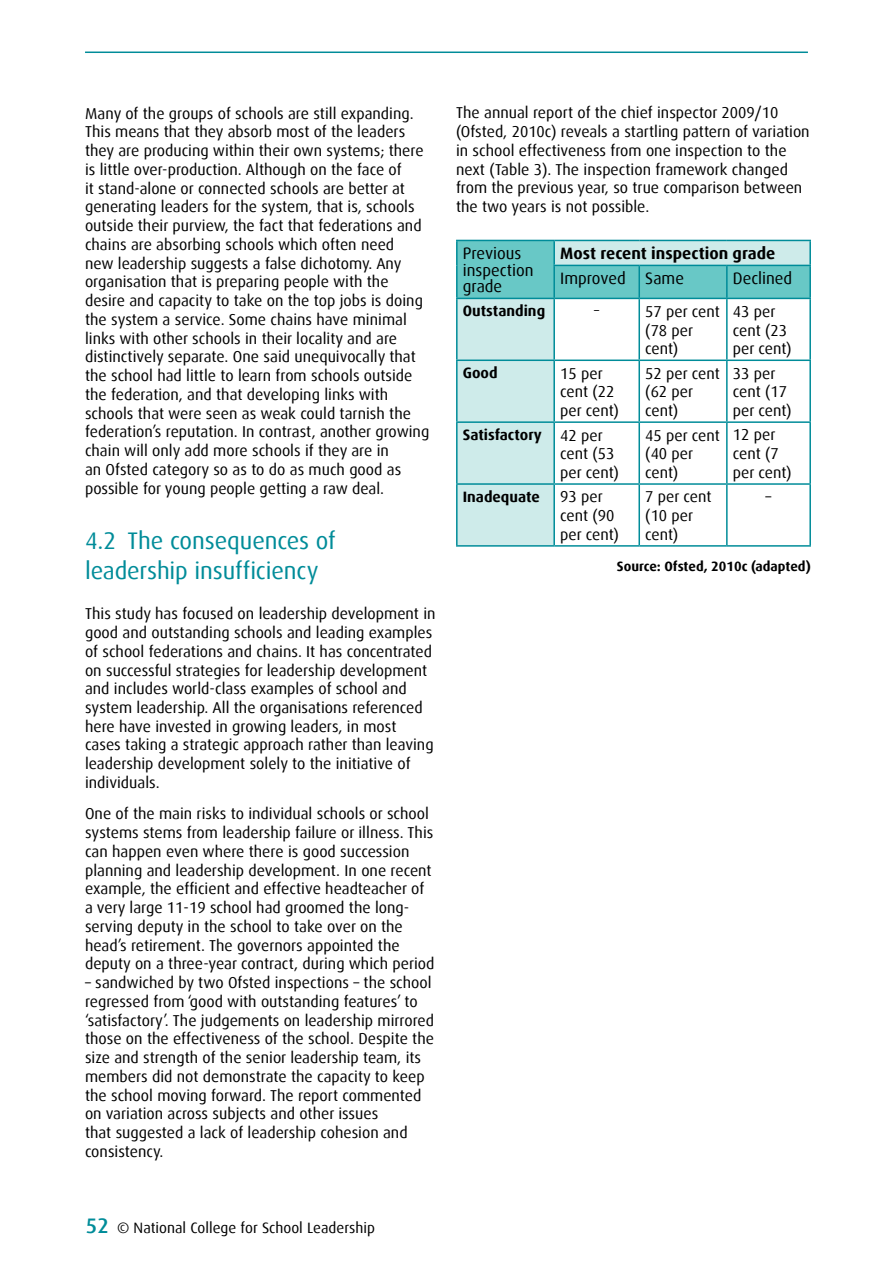
<style>
.page{position:relative;width:893px;height:1263px;background:#fff}
.page>*{position:absolute;margin:0;border:0;box-sizing:border-box;transform-origin:0 0}
.t1{font:24px/30px "Dax";letter-spacing:-.005em;color:#008c99}
.t2{font:16.5px/16.5px "Dax";color:#000}
.t3{font:700 16.5px "Dax";color:#000}
.t4{font:15.75px/18.8px "Dax";color:#000}
.t5{font:700 15px "Dax";color:#000}
.t6{font:15px "Dax";color:#000}
.t7{font:700 13.5px "Dax";color:#000}
.t8{font:13.5px "Dax";color:#000}
.s1{font-weight:400;font-size:15.75px}
.s2{font-weight:500;font-size:21px;color:#008c99}
</style>
<div class="page">
<hr style="left:85px;top:52px;width:723px;height:1px;background:#008c99">
<svg style="left:458px;top:241px;width:351px;height:304px"></svg>
<hr style="left:456px;top:240px;width:98px;height:1px;background:#008c99">
<hr style="left:456px;top:241px;width:2px;height:24px;background:#008c99">
<hr style="left:554px;top:240px;width:85px;height:1px;background:#008c99">
<hr style="left:553px;top:241px;width:2px;height:24px;background:#008c99">
<hr style="left:639px;top:240px;width:88px;height:1px;background:#008c99">
<hr style="left:727px;top:240px;width:84px;height:1px;background:#008c99">
<hr style="left:809px;top:241px;width:2px;height:24px;background:#008c99">
<hr style="left:456px;top:265px;width:2px;height:33px;background:#008c99">
<hr style="left:553px;top:265px;width:86px;height:1px;background:#008c99">
<hr style="left:553px;top:266px;width:2px;height:32px;background:#008c99">
<hr style="left:639px;top:265px;width:88px;height:1px;background:#008c99">
<hr style="left:638px;top:266px;width:2px;height:32px;background:#008c99">
<hr style="left:727px;top:265px;width:84px;height:1px;background:#008c99">
<hr style="left:726px;top:266px;width:2px;height:32px;background:#008c99">
<hr style="left:809px;top:266px;width:2px;height:32px;background:#008c99">
<hr style="left:456px;top:298px;width:98px;height:1px;background:#008c99">
<hr style="left:456px;top:299px;width:2px;height:60px;background:#008c99">
<hr style="left:554px;top:298px;width:85px;height:1px;background:#008c99">
<hr style="left:553px;top:299px;width:2px;height:60px;background:#008c99">
<hr style="left:639px;top:298px;width:88px;height:1px;background:#008c99">
<hr style="left:638px;top:299px;width:2px;height:60px;background:#008c99">
<hr style="left:727px;top:298px;width:84px;height:1px;background:#008c99">
<hr style="left:726px;top:299px;width:2px;height:60px;background:#008c99">
<hr style="left:809px;top:299px;width:2px;height:60px;background:#008c99">
<hr style="left:456px;top:359px;width:98px;height:2px;background:#008c99">
<hr style="left:456px;top:361px;width:2px;height:60px;background:#008c99">
<hr style="left:554px;top:359px;width:85px;height:2px;background:#008c99">
<hr style="left:553px;top:361px;width:2px;height:60px;background:#008c99">
<hr style="left:639px;top:359px;width:88px;height:2px;background:#008c99">
<hr style="left:638px;top:361px;width:2px;height:60px;background:#008c99">
<hr style="left:727px;top:359px;width:84px;height:2px;background:#008c99">
<hr style="left:726px;top:361px;width:2px;height:60px;background:#008c99">
<hr style="left:809px;top:361px;width:2px;height:60px;background:#008c99">
<hr style="left:456px;top:421px;width:98px;height:2px;background:#008c99">
<hr style="left:456px;top:423px;width:2px;height:60px;background:#008c99">
<hr style="left:554px;top:421px;width:85px;height:2px;background:#008c99">
<hr style="left:553px;top:423px;width:2px;height:60px;background:#008c99">
<hr style="left:639px;top:421px;width:88px;height:2px;background:#008c99">
<hr style="left:638px;top:423px;width:2px;height:60px;background:#008c99">
<hr style="left:727px;top:421px;width:84px;height:2px;background:#008c99">
<hr style="left:726px;top:423px;width:2px;height:60px;background:#008c99">
<hr style="left:809px;top:423px;width:2px;height:60px;background:#008c99">
<hr style="left:456px;top:483px;width:98px;height:2px;background:#008c99">
<hr style="left:456px;top:485px;width:2px;height:60px;background:#008c99">
<hr style="left:554px;top:483px;width:85px;height:2px;background:#008c99">
<hr style="left:553px;top:485px;width:2px;height:60px;background:#008c99">
<hr style="left:639px;top:483px;width:88px;height:2px;background:#008c99">
<hr style="left:638px;top:485px;width:2px;height:60px;background:#008c99">
<hr style="left:727px;top:483px;width:84px;height:2px;background:#008c99">
<hr style="left:726px;top:485px;width:2px;height:60px;background:#008c99">
<hr style="left:809px;top:485px;width:2px;height:60px;background:#008c99">
<hr style="left:456px;top:545px;width:98px;height:2px;background:#008c99">
<hr style="left:554px;top:545px;width:85px;height:2px;background:#008c99">
<hr style="left:639px;top:545px;width:88px;height:2px;background:#008c99">
<hr style="left:727px;top:545px;width:84px;height:2px;background:#008c99">
<p class="t4" style="left:85px;top:104px;width:346px">Many of the groups of schools are still expanding.<br>This means that they absorb most of the leaders they are producing within their own systems; there is little over-production. Although on the face of<br>it stand-alone or connected schools are better at generating leaders for the system, that is, schools outside their purview, the fact that federations and chains are absorbing schools which often need<br>new leadership suggests a false dichotomy. Any organisation that is preparing people with the desire and capacity to take on the top jobs is doing the system a service. Some chains have minimal links with other schools in their locality and are distinctively separate. One said unequivocally that the school had little to learn from schools outside the federation, and that developing links with schools that were seen as weak could tarnish the federation’s reputation. In contrast, another growing chain will only add more schools if they are in<br>an Ofsted category so as to do as much good as possible for young people getting a raw deal.</p>
<h1 class="t1" style="left:85px;top:526px;width:252px">4.2 The consequences of leadership insufficiency</h1>
<p class="t4" style="left:85px;top:604px;width:352px">This study has focused on leadership development in good and outstanding schools and leading examples of school federations and chains. It has concentrated on successful strategies for leadership development and includes world-class examples of school and system leadership. All the organisations referenced here have invested in growing leaders, in most cases taking a strategic approach rather than leaving leadership development solely to the initiative of individuals.</p>
<p class="t4" style="left:85px;top:805px;width:351px">One of the main risks to individual schools or school systems stems from leadership failure or illness. This can happen even where there is good succession planning and leadership development. In one recent example, the efficient and effective headteacher of a very large 11-19 school had groomed the long&shy;serving deputy in the school to take over on the head’s retirement. The governors appointed the deputy on a three-year contract, during which period</p>
<p class="t4" style="left:85px;top:973px;width:351px">– sandwiched by two Ofsted inspections – the school regressed from ‘good with outstanding features’ to ‘satisfactory’. The judgements on leadership mirrored those on the effectiveness of the school. Despite the size and strength of the senior leadership team, its members did not demonstrate the capacity to keep the school moving forward. The report commented on variation across subjects and other issues<br>that suggested a lack of leadership cohesion and consistency.</p>
<p class="t4" style="left:456px;top:104px;width:355px">The annual report of the chief inspector 2009/10 (Ofsted, 2010c) reveals a startling pattern of variation in school effectiveness from one inspection to the next (Table 3). The inspection framework changed from the previous year, so true comparison between the two years is not possible.</p>
<p class="t2" style="left:463px;top:246px;width:72px">Previous inspection grade</p>
<p class="t3" style="left:560px;top:244px;width:217px">Most recent inspection grade</p>
<p class="t2" style="left:560px;top:271px;width:125px">Improved Same</p>
<p class="t2" style="left:733px;top:271px;width:61px">Declined</p>
<p class="t5" style="left:463px;top:302px;width:84px">Outstanding</p>
<p class="t8" style="left:594px;top:303px;width:7px">–</p>
<p class="t4" style="left:645px;top:302px;width:76px">57 per cent (78 per cent)</p>
<p class="t4" style="left:733px;top:302px;width:60px">43 per cent (23 per cent)</p>
<p class="t5" style="left:463px;top:364px;width:36px">Good</p>
<p class="t4" style="left:560px;top:364px;width:60px">15 per cent (22 per cent)</p>
<p class="t4" style="left:645px;top:364px;width:76px">52 per cent (62 per cent)</p>
<p class="t4" style="left:733px;top:364px;width:60px">33 per cent (17 per cent)</p>
<p class="t5" style="left:463px;top:426px;width:142px">Satisfactory <span class="s1">42 per</span></p>
<p class="t4" style="left:560px;top:445px;width:60px">cent (53 per cent)</p>
<p class="t4" style="left:645px;top:426px;width:76px">45 per cent (40 per cent)</p>
<p class="t4" style="left:733px;top:426px;width:60px">12 per cent (7 per cent)</p>
<p class="t5" style="left:463px;top:488px;width:79px">Inadequate</p>
<p class="t4" style="left:560px;top:488px;width:60px">93 per cent (90 per cent)</p>
<p class="t4" style="left:645px;top:488px;width:68px">7 per cent (10 per cent)</p>
<p class="t4" style="left:766px;top:488px;width:7px">–</p>
<p class="t7" style="left:617px;top:559px;width:195px">Source: Ofsted, 2010c (adapted)</p>
<p class="t6" style="left:86px;top:1220px;width:291px"><span class="s2">52</span> © National College for School Leadership</p>
</div>
